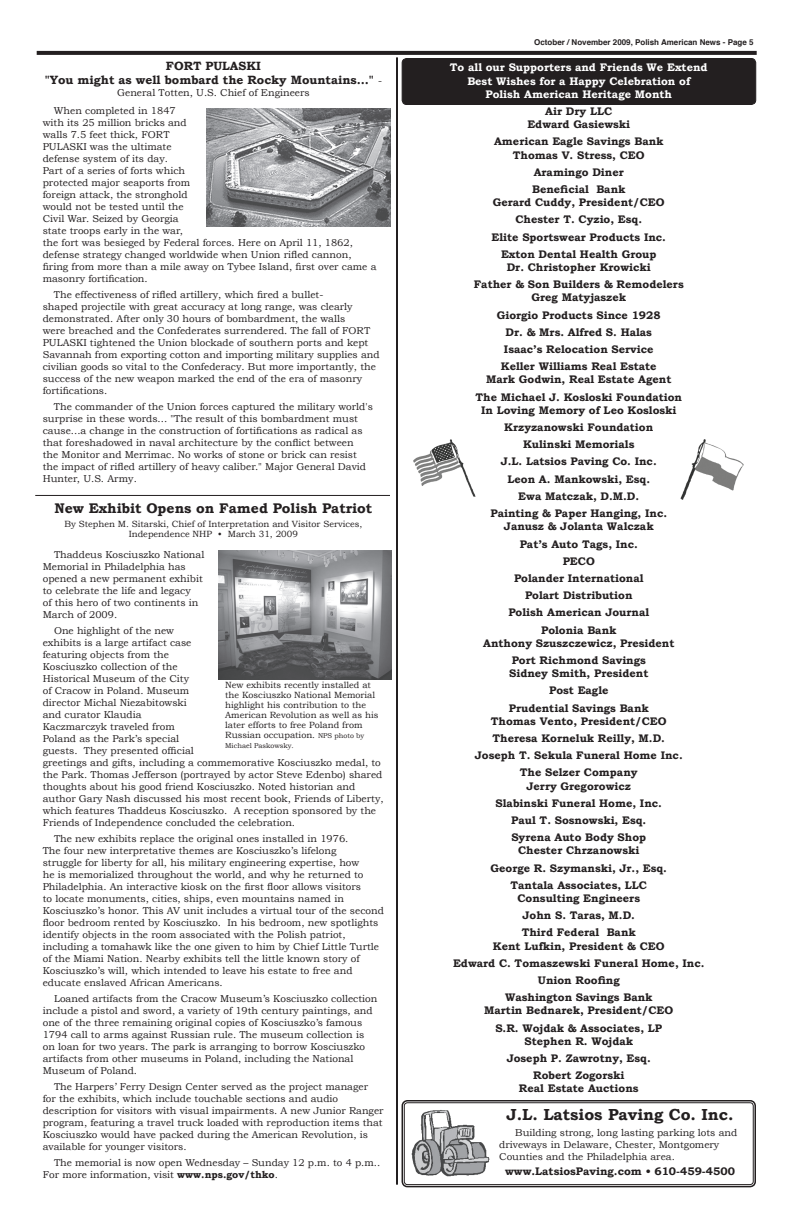
<style>
.page{position:relative;width:792px;height:1224px;background:#fff}
.page>*{position:absolute;margin:0;border:0;box-sizing:border-box;transform-origin:0 0}
.t1{font:700 16px "Bookman Old Style";color:#231f20}
.t2{font:700 14px "Bookman Old Style";color:#231f20}
.t3{font:700 12px/14px "Bookman Old Style";color:#231f20;text-align:center}
.t4{font:700 11px/17.2px "Bookman Old Style";color:#231f20;text-align:center}
.t5{font:700 11px/13.2px "Bookman Old Style";color:#fff;text-align:center}
.t6{font:10px/12px "Bookman Old Style";color:#231f20}
.t7{font:9px/10px "Bookman Old Style";color:#231f20;text-align:center}
.t8{font:700 8px "Helvetica";color:#231f20}
.t9{font:7px "Bookman Old Style";color:#231f20}
.s1{font-weight:400;font-size:10px}
.s2{font-weight:700}
.s3{font-size:7px}
</style>
<div class="page">
<svg style="left:37px;top:51px;width:720px;height:4px;background:#272324"></svg>
<hr style="left:396px;top:57px;width:2px;height:1128px;background:#231f20">
<div style="left:402px;top:58px;width:354px;height:46px;background:#231f20;border-radius:4px"></div>
<div style="left:402px;top:58px;width:354px;height:47px;border:1px solid #231f20;border-radius:4px"></div>
<svg style="left:447px;top:52px;width:262px;height:8px"></svg>
<img style="left:414px;top:440px;width:61px;height:57px">
<img style="left:680px;top:440px;width:63px;height:59px">
<img style="left:206px;top:109px;width:185px;height:117px">
<hr style="left:35px;top:495px;width:355px;height:1px;background:#231f20">
<img style="left:218px;top:550px;width:173px;height:130px">
<div style="left:402px;top:1100px;width:354px;height:87px;border:2px solid #231f20;border-radius:5px"></div>
<div style="left:404px;top:1102px;width:350px;height:83px;border:1px solid #231f20;border-radius:3px"></div>
<img style="left:411px;top:1110px;width:79px;height:67px">
<p class="t3" style="left:45px;top:58px;width:339px">FORT PULASKI<br>"You might as well bombard the Rocky Mountains..." <span class="s1">-</span></p>
<p class="t6" style="left:54px;top:83px;width:257px;line-height:18px;text-indent:63px">General Totten, U.S. Chief of Engineers<br>When completed in 1847</p>
<p class="t6" style="left:43px;top:116px;width:335px">with its 25 million bricks and<br>walls 7.5 feet thick, FORT<br>PULASKI was the ultimate<br>defense system of its day.<br>Part of a series of forts which<br>protected major seaports from<br>foreign attack, the stronghold<br>would not be tested until the<br>Civil War. Seized by Georgia<br>state troops early in the war,<br>the fort was besieged by Federal forces. Here on April 11, 1862, defense strategy changed worldwide when Union rifled cannon, firing from more than a mile away on Tybee Island, first over came a masonry fortification.</p>
<p class="t6" style="left:43px;top:288px;width:338px;text-indent:11px">The effectiveness of rifled artillery, which fired a bullet-<br>shaped projectile with great accuracy at long range, was clearly demonstrated. After only 30 hours of bombardment, the walls<br>were breached and the Confederates surrendered. The fall of FORT PULASKI tightened the Union blockade of southern ports and kept Savannah from exporting cotton and importing military supplies and civilian goods so vital to the Confederacy. But more importantly, the success of the new weapon marked the end of the era of masonry fortifications.</p>
<p class="t6" style="left:43px;top:400px;width:332px;text-indent:11px">The commander of the Union forces captured the military world's surprise in these words... "The result of this bombardment must cause...a change in the construction of fortifications as radical as that foreshadowed in naval architecture by the conflict between<br>the Monitor and Merrimac. No works of stone or brick can resist the impact of rifled artillery of heavy caliber." Major General David Hunter, U.S. Army.</p>
<h2 class="t2" style="left:54px;top:500px;width:320px">New Exhibit Opens on Famed Polish Patriot</h2>
<p class="t7" style="left:64px;top:519px;width:299px">By Stephen M. Sitarski, Chief of Interpretation and Visitor Services,<br>Independence NHP • March 31, 2009</p>
<p class="t6" style="left:43px;top:549px;width:163px;text-indent:11px">Thaddeus Kosciuszko National<br>Memorial in Philadelphia has opened a new permanent exhibit to celebrate the life and legacy<br>of this hero of two continents in<br>March of 2009.</p>
<p class="t6" style="left:43px;top:625px;width:342px;text-indent:11px">One highlight of the new<br>exhibits is a large artifact case<br>featuring objects from the<br>Kosciuszko collection of the<br>Historical Museum of the City<br>of Cracow in Poland. Museum<br>director Michal Niezabitowski<br>and curator Klaudia<br>Kaczmarczyk traveled from<br>Poland as the Park’s special<br>guests. They presented official<br>greetings and gifts, including a commemorative Kosciuszko medal, to the Park. Thomas Jefferson (portrayed by actor Steve Edenbo) shared thoughts about his good friend Kosciuszko. Noted historian and author Gary Nash discussed his most recent book, Friends of Liberty, which features Thaddeus Kosciuszko. A reception sponsored by the Friends of Independence concluded the celebration.</p>
<p class="t6" style="left:43px;top:833px;width:343px;text-indent:11px">The new exhibits replace the original ones installed in 1976.<br>The four new interpretative themes are Kosciuszko’s lifelong<br>struggle for liberty for all, his military engineering expertise, how<br>he is memorialized throughout the world, and why he returned to Philadelphia. An interactive kiosk on the first floor allows visitors<br>to locate monuments, cities, ships, even mountains named in Kosciuszko’s honor. This AV unit includes a virtual tour of the second floor bedroom rented by Kosciuszko. In his bedroom, new spotlights identify objects in the room associated with the Polish patriot, including a tomahawk like the one given to him by Chief Little Turtle of the Miami Nation. Nearby exhibits tell the little known story of Kosciuszko’s will, which intended to leave his estate to free and educate enslaved African Americans.</p>
<p class="t6" style="left:43px;top:993px;width:336px;text-indent:11px">Loaned artifacts from the Cracow Museum’s Kosciuszko collection include a pistol and sword, a variety of 19th century paintings, and one of the three remaining original copies of Kosciuszko’s famous 1794 call to arms against Russian rule. The museum collection is on loan for two years. The park is arranging to borrow Kosciuszko artifacts from other museums in Poland, including the National Museum of Poland.</p>
<p class="t6" style="left:43px;top:1081px;width:342px;text-indent:11px">The Harpers’ Ferry Design Center served as the project manager for the exhibits, which include touchable sections and audio description for visitors with visual impairments. A new Junior Ranger program, featuring a travel truck loaded with reproduction items that Kosciuszko would have packed during the American Revolution, is available for younger visitors.</p>
<p class="t6" style="left:43px;top:1157px;width:339px;text-indent:11px">The memorial is now open Wednesday – Sunday 12 p.m. to 4 p.m..<br>For more information, visit <span class="s2">www.nps.gov/thko</span>.</p>
<p class="t7" style="left:225px;top:680px;width:155px;text-align:left">New exhibits recently installed at the Kosciuszko National Memorial highlight his contribution to the American Revolution as well as his later efforts to free Poland from Russian occupation. <span class="s3">NPS photo by</span></p>
<p class="t9" style="left:225px;top:741px;width:70px">Michael Paskowsky.</p>
<p class="t8" style="left:534px;top:35px;width:221px">October / November 2009, Polish American News - Page 5</p>
<p class="t5" style="left:450px;top:61px;width:259px">To all our Supporters and Friends We Extend<br>Best Wishes for a Happy Celebration of<br>Polish American Heritage Month</p>
<p class="t4" style="left:527px;top:105px;width:104px;line-height:13.2px">Air Dry LLC<br>Edward Gasiewski</p>
<p class="t4" style="left:494px;top:135px;width:171px;line-height:13.2px">American Eagle Savings Bank<br>Thomas V. Stress, CEO</p>
<p class="t4" style="left:532px;top:163px;width:95px;text-align:left">Aramingo Diner<br>Beneficial Bank</p>
<p class="t4" style="left:492px;top:194px;width:176px">Gerard Cuddy, President/CEO<br>Chester T. Cyzio, Esq.<br>Elite Sportswear Products Inc.<br>Exton Dental Health Group</p>
<p class="t4" style="left:474px;top:259px;width:211px">Dr. Christopher Krowicki<br>Father &amp; Son Builders &amp; Remodelers</p>
<p class="t4" style="left:497px;top:289px;width:165px">Greg Matyjaszek<br>Giorgio Products Since 1928<br>Dr. &amp; Mrs. Alfred S. Halas<br>Isaac’s Relocation Service<br>Keller Williams Real Estate</p>
<p class="t4" style="left:475px;top:371px;width:208px">Mark Godwin, Real Estate Agent<br>The Michael J. Kosloski Foundation</p>
<p class="t4" style="left:481px;top:401px;width:197px">In Loving Memory of Leo Kosloski<br>Krzyzanowski Foundation<br>Kulinski Memorials<br>J.L. Latsios Paving Co. Inc.<br>Leon A. Mankowski, Esq.<br>Ewa Matczak, D.M.D.<br>Painting &amp; Paper Hanging, Inc.</p>
<p class="t4" style="left:504px;top:518px;width:151px">Janusz &amp; Jolanta Walczak<br>Pat’s Auto Tags, Inc.<br>PECO<br>Polander International<br>Polart Distribution<br>Polish American Journal<br>Polonia Bank</p>
<p class="t4" style="left:483px;top:634px;width:193px">Anthony Szuszczewicz, President<br>Port Richmond Savings</p>
<p class="t4" style="left:509px;top:665px;width:141px">Sidney Smith, President<br>Post Eagle<br>Prudential Savings Bank</p>
<p class="t4" style="left:475px;top:712px;width:209px">Thomas Vento, President/CEO<br>Theresa Korneluk Reilly, M.D.<br>Joseph T. Sekula Funeral Home Inc.<br>The Selzer Company</p>
<p class="t4" style="left:496px;top:777px;width:168px">Jerry Gregorowicz<br>Slabinski Funeral Home, Inc.<br>Paul T. Sosnowski, Esq.<br>Syrena Auto Body Shop</p>
<p class="t4" style="left:491px;top:842px;width:178px">Chester Chrzanowski<br>George R. Szymanski, Jr., Esq.<br>Tantala Associates, LLC</p>
<p class="t4" style="left:518px;top:889px;width:124px">Consulting Engineers<br>John S. Taras, M.D.<br>Third Federal Bank</p>
<p class="t4" style="left:453px;top:937px;width:253px">Kent Lufkin, President &amp; CEO<br>Edward C. Tomaszewski Funeral Home, Inc.<br>Union Roofing<br>Washington Savings Bank</p>
<p class="t4" style="left:484px;top:1002px;width:191px">Martin Bednarek, President/CEO<br>S.R. Wojdak &amp; Associates, LP</p>
<p class="t4" style="left:507px;top:1032px;width:146px">Stephen R. Wojdak<br>Joseph P. Zawrotny, Esq.<br>Robert Zogorski</p>
<p class="t4" style="left:519px;top:1080px;width:121px">Real Estate Auctions</p>
<h1 class="t1" style="left:507px;top:1105px;width:228px">J.L. Latsios Paving Co. Inc.</h1>
<p class="t6" style="left:499px;top:1126px;width:240px;text-indent:16px">Building strong, long lasting parking lots and driveways in Delaware, Chester, Montgomery<br>Counties and the Philadelphia area.</p>
<p class="t4" style="left:505px;top:1162px;width:231px">www.LatsiosPaving.com • 610-459-4500</p>
</div>
